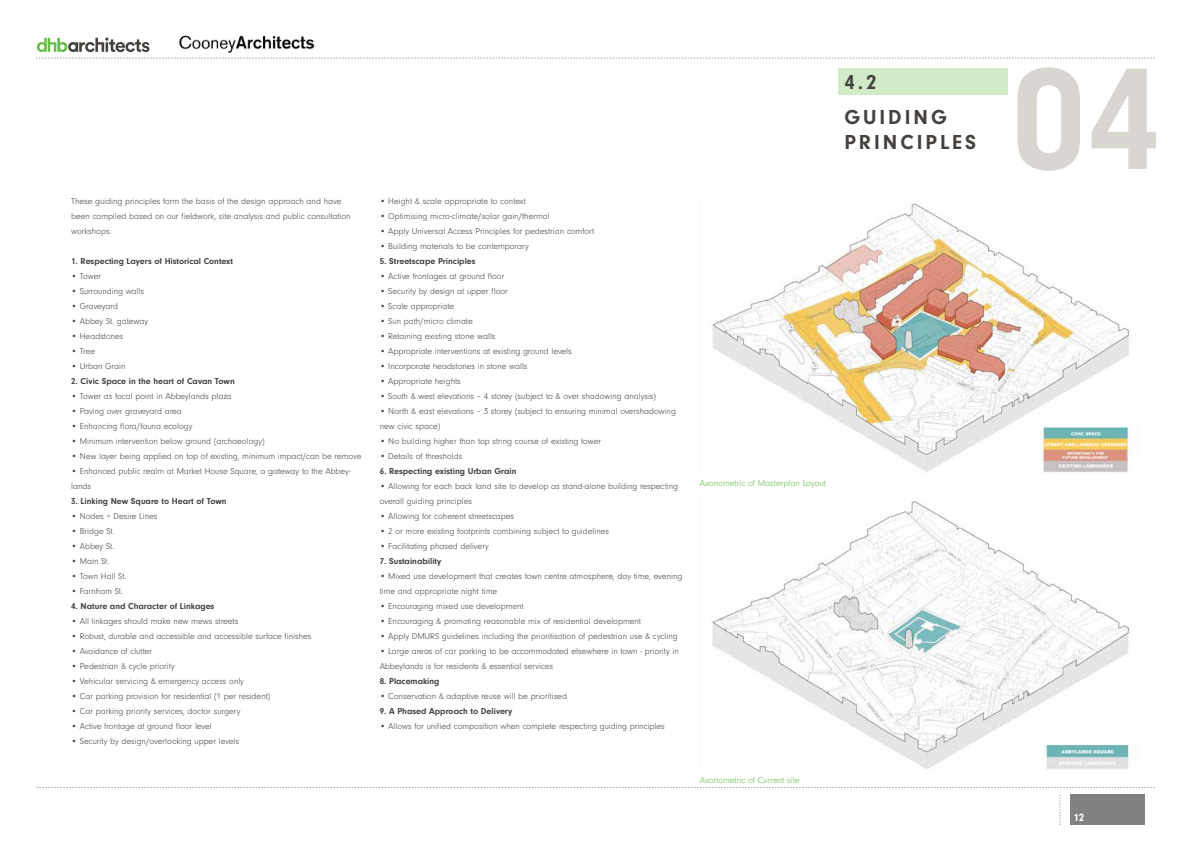
<style>
.page{position:relative;width:1191px;height:842px;background:#fff}
.page>*{position:absolute;margin:0;border:0;box-sizing:border-box;transform-origin:0 0}
.t1{font:700 150px "Neuzeit Gro";color:#d9d6d2}
.t2{font:700 21px/35.2px "Neuzeit Gro";letter-spacing:.14em;color:#45413d}
.t3{font:700 11px "Neuzeit Gro";color:#fff}
.t4{font:300 9px "Neuzeit Gro";color:#65bc47}
.t5{font:300 8.9px/15px "Neuzeit Gro";color:#45413d}
.t6{font:700 8.9px "Neuzeit Gro";color:#45413d}
</style>
<div class="page">
<svg style="left:36px;top:58px;width:1119px;height:1px"></svg>
<svg style="left:37px;top:38px;width:112px;height:14px"></svg>
<img style="left:179px;top:36px;width:136px;height:17px">
<svg style="left:36px;top:787px;width:1119px;height:1px"></svg>
<svg style="left:1059px;top:795px;width:1px;height:30px"></svg>
<div style="left:1070px;top:795px;width:74px;height:30px;background:#818280"></div>
<img style="left:712px;top:203px;width:420px;height:270px">
<img style="left:711px;top:501px;width:426px;height:268px">
<div style="left:838px;top:68px;width:170px;height:27px;background:#d1ebc8"></div>
<h2 class="t2" style="left:844px;top:65px;width:104px">4.2<br>GUIDING</h2>
<h2 class="t2" style="left:844px;top:125px;width:133px">PRINCIPLES</h2>
<p class="t5" style="left:71px;top:194px;width:281px">These guiding principles form the basis of the design approach and have been compiled based on our fieldwork, site analysis and public consultation workshops.</p>
<p class="t6" style="left:71px;top:256px;width:163px">1. Respecting Layers of Historical Context</p>
<p class="t5" style="left:71px;top:269px;width:32px">• Tower</p>
<p class="t5" style="left:71px;top:284px;width:74px">• Surrounding walls</p>
<p class="t5" style="left:71px;top:299px;width:48px">• Graveyard</p>
<p class="t5" style="left:71px;top:314px;width:78px">• Abbey St. gateway</p>
<p class="t5" style="left:71px;top:329px;width:54px">• Headstones</p>
<p class="t5" style="left:71px;top:344px;width:25px">• Tree</p>
<p class="t5" style="left:71px;top:359px;width:56px">• Urban Grain</p>
<p class="t6" style="left:71px;top:376px;width:165px">2. Civic Space in the heart of Cavan Town</p>
<p class="t5" style="left:71px;top:389px;width:162px">• Tower as focal point in Abbeylands plaza</p>
<p class="t5" style="left:71px;top:404px;width:112px">• Paving over graveyard area</p>
<p class="t5" style="left:71px;top:419px;width:123px">• Enhancing flora/fauna ecology</p>
<p class="t5" style="left:71px;top:434px;width:195px">• Minimum intervention below ground (archaeology)</p>
<p class="t5" style="left:71px;top:449px;width:292px">• New layer being applied on top of existing, minimum impact/can be remove</p>
<p class="t5" style="left:71px;top:463px;width:281px">• Enhanced public realm at Market House Square, a gateway to the Abbey&shy;lands</p>
<p class="t6" style="left:71px;top:496px;width:157px">3. Linking New Square to Heart of Town</p>
<p class="t5" style="left:71px;top:509px;width:88px">• Nodes + Desire Lines</p>
<p class="t5" style="left:71px;top:524px;width:45px">• Bridge St.</p>
<p class="t5" style="left:71px;top:539px;width:45px">• Abbey St.</p>
<p class="t5" style="left:71px;top:554px;width:40px">• Main St.</p>
<p class="t5" style="left:71px;top:569px;width:57px">• Town Hall St.</p>
<p class="t5" style="left:71px;top:584px;width:53px">• Farnham St.</p>
<p class="t6" style="left:71px;top:601px;width:145px">4. Nature and Character of Linkages</p>
<p class="t5" style="left:71px;top:614px;width:169px">• All linkages should make new mews streets</p>
<p class="t5" style="left:71px;top:629px;width:242px">• Robust, durable and accessible and accessible surface finishes</p>
<p class="t5" style="left:71px;top:644px;width:83px">• Avoidance of clutter</p>
<p class="t5" style="left:71px;top:659px;width:105px">• Pedestrian &amp; cycle priority</p>
<p class="t5" style="left:71px;top:674px;width:174px">• Vehicular servicing &amp; emergency access only</p>
<p class="t5" style="left:71px;top:689px;width:201px">• Car parking provision for residential (1 per resident)</p>
<p class="t5" style="left:71px;top:704px;width:171px">• Car parking priority services, doctor surgery</p>
<p class="t5" style="left:71px;top:718px;width:142px">• Active frontage at ground floor level</p>
<p class="t5" style="left:71px;top:733px;width:169px">• Security by design/overlooking upper levels</p>
<p class="t5" style="left:380px;top:193px;width:148px">• Height &amp; scale appropriate to context</p>
<p class="t5" style="left:380px;top:208px;width:171px">• Optimising micro-climate/solar gain/thermal</p>
<p class="t5" style="left:380px;top:223px;width:216px">• Apply Universal Access Principles for pedestrian comfort</p>
<p class="t5" style="left:380px;top:238px;width:151px">• Building materials to be contemporary</p>
<p class="t6" style="left:380px;top:256px;width:97px">5. Streetscape Principles</p>
<p class="t5" style="left:380px;top:268px;width:126px">• Active frontages at ground floor</p>
<p class="t5" style="left:380px;top:283px;width:130px">• Security by design at upper floor</p>
<p class="t5" style="left:380px;top:298px;width:76px">• Scale appropriate</p>
<p class="t5" style="left:380px;top:313px;width:95px">• Sun path/micro climate</p>
<p class="t5" style="left:380px;top:328px;width:117px">• Retaining existing stone walls</p>
<p class="t5" style="left:380px;top:343px;width:194px">• Appropriate interventions at existing ground levels</p>
<p class="t5" style="left:380px;top:358px;width:149px">• Incorporate headstones in stone walls</p>
<p class="t5" style="left:380px;top:373px;width:83px">• Appropriate heights</p>
<p class="t5" style="left:380px;top:388px;width:278px">• South &amp; west elevations – 4 storey (subject to &amp; over shadowing analysis)</p>
<p class="t5" style="left:380px;top:403px;width:298px">• North &amp; east elevations – 3 storey (subject to ensuring minimal overshadowing new civic space)</p>
<p class="t5" style="left:380px;top:433px;width:223px">• No building higher than top string course of existing tower</p>
<p class="t5" style="left:380px;top:448px;width:84px">• Details of thresholds</p>
<p class="t6" style="left:380px;top:466px;width:138px">6. Respecting existing Urban Grain</p>
<p class="t5" style="left:380px;top:478px;width:300px">• Allowing for each back land site to develop as stand-alone building respecting overall guiding principles</p>
<p class="t5" style="left:380px;top:508px;width:136px">• Allowing for coherent streetscapes</p>
<p class="t5" style="left:380px;top:523px;width:231px">• 2 or more existing footprints combining subject to guidelines</p>
<p class="t5" style="left:380px;top:538px;width:111px">• Facilitating phased delivery</p>
<p class="t6" style="left:380px;top:556px;width:63px">7. Sustainability</p>
<p class="t5" style="left:380px;top:568px;width:304px">• Mixed use development that creates town centre atmosphere, day time, evening time and appropriate night time</p>
<p class="t5" style="left:380px;top:598px;width:146px">• Encouraging mixed use development</p>
<p class="t5" style="left:380px;top:613px;width:263px">• Encouraging &amp; promoting reasonable mix of residential development</p>
<p class="t5" style="left:380px;top:628px;width:299px">• Apply DMURS guidelines including the prioritisation of pedestrian use &amp; cycling</p>
<p class="t5" style="left:380px;top:643px;width:301px">• Large areas of car parking to be accommodated elsewhere in town - priority in<br>Abbeylands is for residents &amp; essential services</p>
<p class="t6" style="left:380px;top:676px;width:61px">8. Placemaking</p>
<p class="t5" style="left:380px;top:688px;width:189px">• Conservation &amp; adaptive reuse will be prioritised</p>
<p class="t6" style="left:380px;top:706px;width:134px">9. A Phased Approach to Delivery</p>
<p class="t5" style="left:380px;top:718px;width:287px">• Allows for unified composition when complete respecting guiding principles</p>
<p class="t4" style="left:700px;top:478px;width:128px">Axonometric of Masterplan Layout</p>
<p class="t4" style="left:700px;top:775px;width:101px">Axonometric of Current site</p>
<h1 class="t1" style="left:1011px;top:36px;width:152px">04</h1>
<p class="t3" style="left:1073px;top:811px;width:12px">12</p>
</div>
